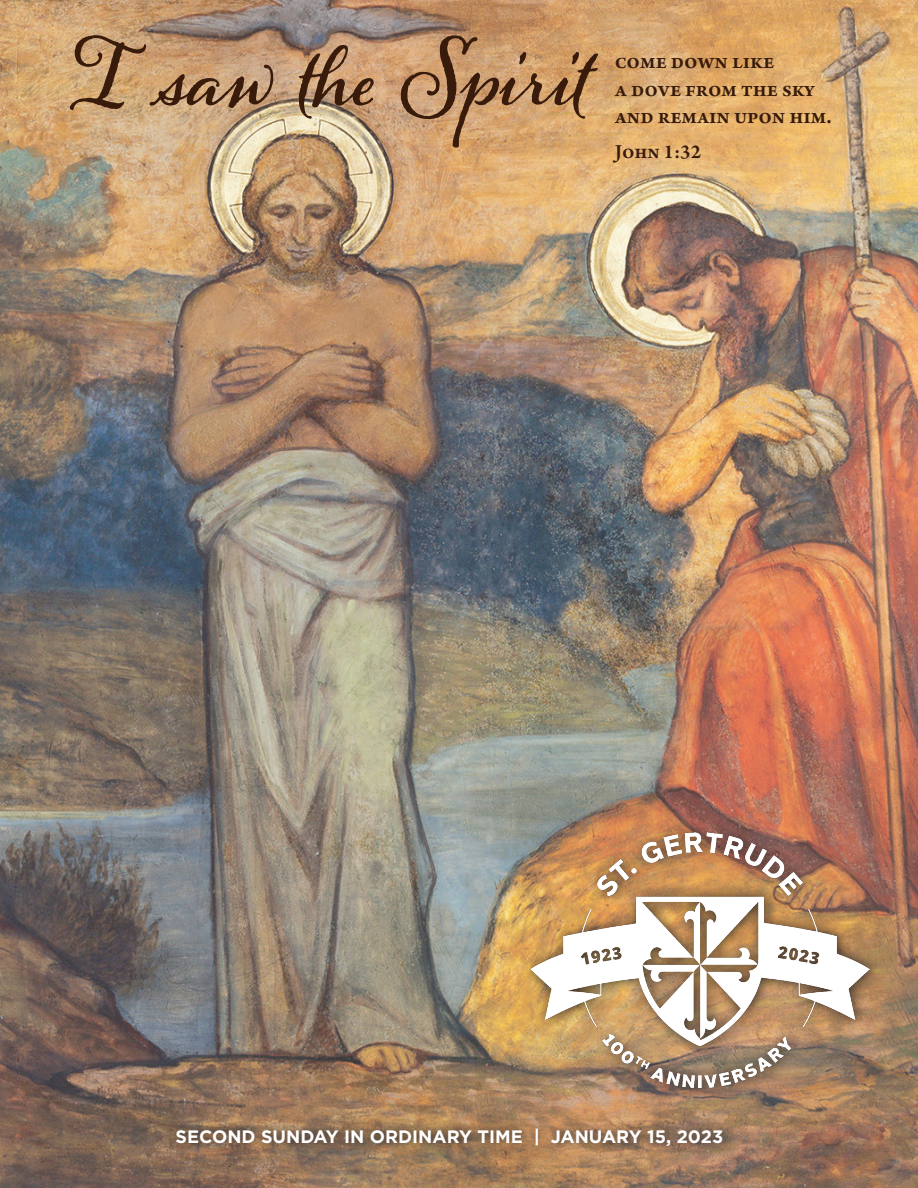
<style>
.page{position:relative;width:918px;height:1188px;background:#fff}
.page>*{position:absolute;margin:0;border:0;box-sizing:border-box;transform-origin:0 0}
.t1{font:700 83.85px "Alana";letter-spacing:-.005em;color:#381b0b}
.t2{font:600 22.65px/27.3px "Arno Pro";color:#381b0b}
.t3{font:600 21px "Arno Pro";color:#381b0b}
.t4{font:700 18px "Gotham";color:#fff}
</style>
<div class="page">
<img style="left:0;top:0;width:918px;height:1188px">
<div style="left:520px;top:821px;width:363px;height:280px;background:#231f20;opacity:.87"></div>
<img style="left:530px;top:832px;width:340px;height:255px">
<div style="left:168px;top:1120px;width:565px;height:36px;background:#231f20;opacity:.9"></div>
<h1 class="t1" style="left:79px;top:27px;width:512px">I saw the Spirit</h1>
<p class="t2" style="left:615px;top:49px;width:218px">come down like<br>a dove from the sky and remain upon him.</p>
<p class="t3" style="left:615px;top:139px;width:88px">John 1:32</p>
<p class="t4" style="left:176px;top:1126px;width:549px">SECOND SUNDAY IN ORDINARY TIME | JANUARY 15, 2023</p>
</div>
